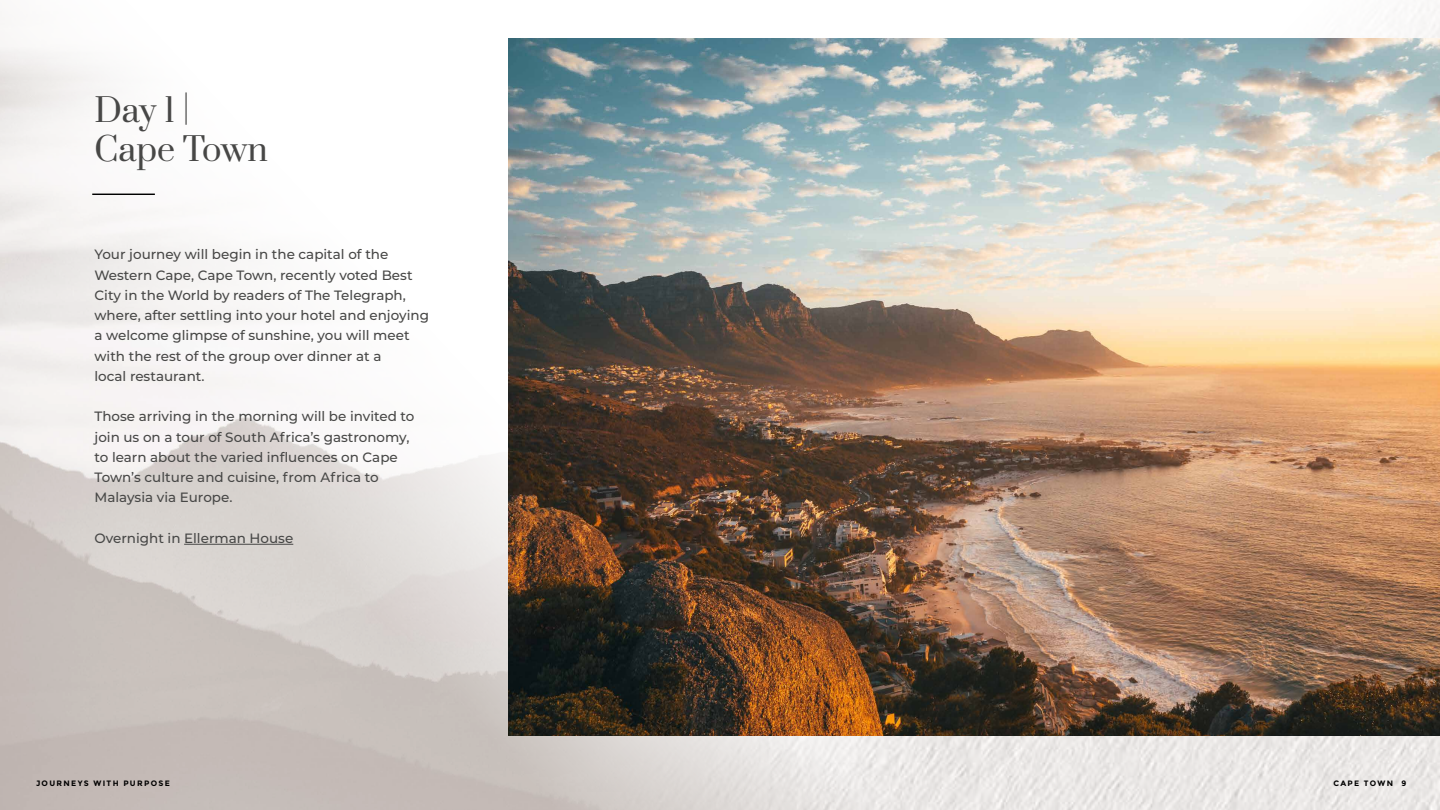
<style>
.page{position:relative;width:1440px;height:810px;background:#fff}
.page>*{position:absolute;margin:0;border:0;box-sizing:border-box;transform-origin:0 0}
.t1{font:32.25px/38.7px "Prata";color:#474746}
.t2{font:500 13.5px/20.2px "Montserrat";color:#474746}
.t3{font:700 7.8px "Montserrat";letter-spacing:.17em;color:#000}
</style>
<div class="page">
<img style="left:0;top:5px;width:1440px;height:805px">
<hr style="left:92px;top:194px;width:63px;height:1px;background:#000">
<img style="left:508px;top:39px;width:932px;height:697px">
<hr style="left:184px;top:544px;width:109px;height:1px;background:#474746">
<p class="t1" style="left:94px;top:92px;width:175px">Day 1 |<br>Cape Town</p>
<p class="t2" style="left:94px;top:244px;width:336px">Your journey will begin in the capital of the Western Cape, Cape Town, recently voted Best City in the World by readers of The Telegraph, where, after settling into your hotel and enjoying a welcome glimpse of sunshine, you will meet with the rest of the group over dinner at a<br>local restaurant.</p>
<p class="t2" style="left:94px;top:406px;width:322px">Those arriving in the morning will be invited to join us on a tour of South Africa’s gastronomy, to learn about the varied influences on Cape Town’s culture and cuisine, from Africa to Malaysia via Europe.</p>
<p class="t2" style="left:94px;top:527px;width:200px">Overnight in Ellerman House</p>
<p class="t3" style="left:36px;top:779px;width:135px">JOURNEYS WITH PURPOSE</p>
<p class="t3" style="left:1333px;top:779px;width:74px">CAPE TOWN 9</p>
</div>
